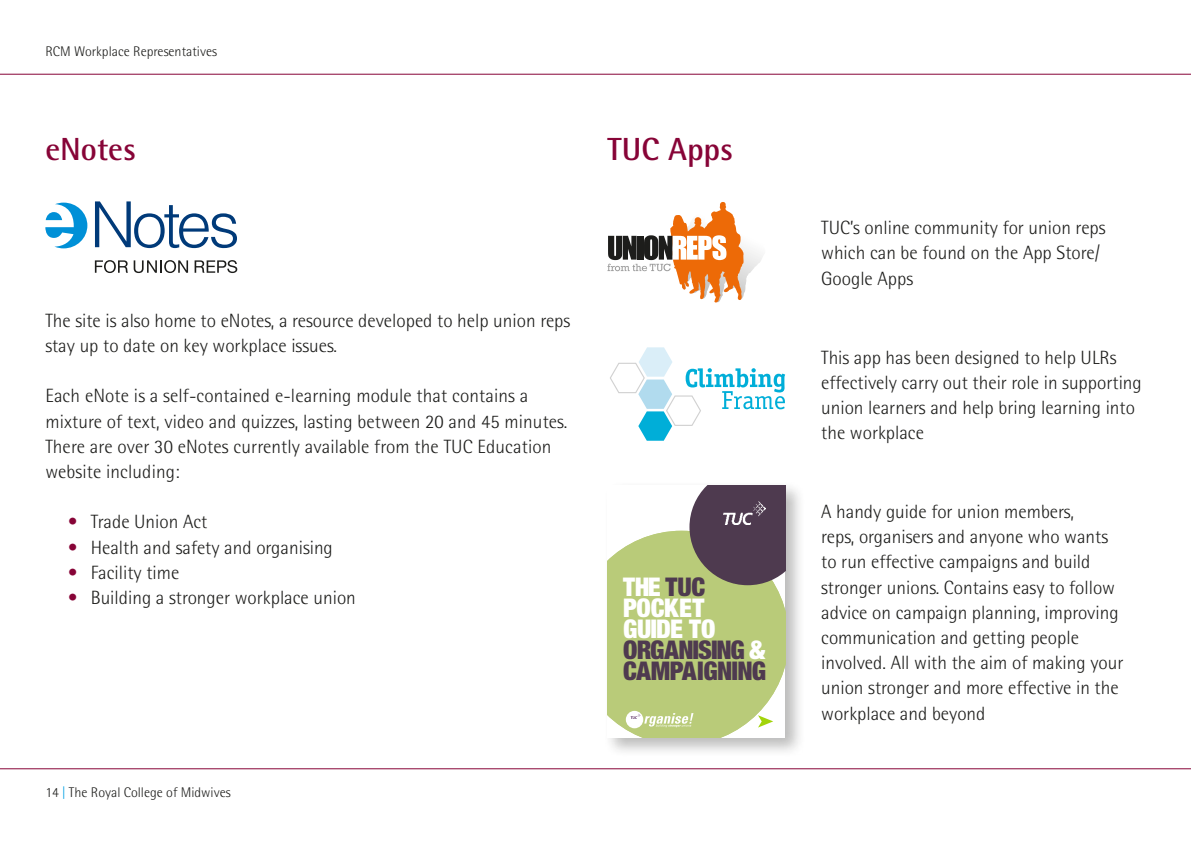
<style>
.page{position:relative;width:1191px;height:842px;background:#fff}
.page>*{position:absolute;margin:0;border:0;box-sizing:border-box;transform-origin:0 0}
.t1{font:700 32px "Rotis Semi Sans";color:#870437}
.t2{font:900 condensed 25.8px/21px "Helvetica Neue";letter-spacing:-.02em;color:#4e3a4f}
.t3{font:300 19.2px/25.2px "Rotis Semi Sans";color:#1d1d1b}
.t4{font:300 14px "Rotis Semi Sans";color:#1d1d1b}
.s1{color:#870437}
.s2{color:#009fe3}
.s3{color:#fff}
</style>
<div class="page">
<hr style="left:0;top:74px;width:1191px;height:1px;background:#870437">
<hr style="left:0;top:768px;width:1191px;height:1px;background:#870437">
<svg style="left:95px;top:260px;width:33px;height:13px"></svg>
<svg style="left:134px;top:260px;width:54px;height:13px"></svg>
<svg style="left:195px;top:260px;width:42px;height:13px"></svg>
<svg style="left:95px;top:201px;width:142px;height:47px"></svg>
<svg style="left:45px;top:203px;width:42px;height:45px"></svg>
<svg style="left:607px;top:202px;width:156px;height:101px"></svg>
<svg style="left:610px;top:347px;width:175px;height:94px"></svg>
<div style="left:603px;top:481px;width:202px;height:277px;background:#1d1d1b;opacity:.3"></div>
<svg style="left:607px;top:485px;width:178px;height:253px"></svg>
<p class="t4" style="left:45px;top:43px;width:173px">RCM Workplace Representatives</p>
<h1 class="t1" style="left:45px;top:130px;width:92px">eNotes</h1>
<h1 class="t1" style="left:607px;top:130px;width:127px">TUC Apps</h1>
<p class="t3" style="left:45px;top:308px;width:526px">The site is also home to eNotes, a resource developed to help union reps stay up to date on key workplace issues.</p>
<p class="t3" style="left:45px;top:383px;width:523px">Each eNote is a self-contained e-learning module that contains a mixture of text, video and quizzes, lasting between 20 and 45 minutes.<br>There are over 30 eNotes currently available from the TUC Education website including:</p>
<p class="t3" style="left:68px;top:509px;width:141px"><span class="s1">•</span> Trade Union Act</p>
<p class="t3" style="left:68px;top:534px;width:266px"><span class="s1">•</span> Health and safety and organising</p>
<p class="t3" style="left:68px;top:560px;width:113px"><span class="s1">•</span> Facility time</p>
<p class="t3" style="left:68px;top:585px;width:289px"><span class="s1">•</span> Building a stronger workplace union</p>
<p class="t4" style="left:45px;top:784px;width:187px">14 <span class="s2">|</span> The Royal College of Midwives</p>
<h2 class="t2" style="left:623px;top:575px;width:144px"><span class="s3">THE</span> TUC<br><span class="s3">POCKET<br>GUIDE TO<br></span>ORGANISING <span class="s3">&amp;<br></span>CAMPAIGNING</h2>
<p class="t3" style="left:821px;top:215px;width:286px">TUC’s online community for union reps which can be found on the App Store/<br>Google Apps</p>
<p class="t3" style="left:821px;top:344px;width:322px">This app has been designed to help ULRs effectively carry out their role in supporting union learners and help bring learning into the workplace</p>
<p class="t3" style="left:821px;top:499px;width:304px">A handy guide for union members,<br>reps, organisers and anyone who wants to run effective campaigns and build stronger unions. Contains easy to follow advice on campaign planning, improving communication and getting people involved. All with the aim of making your union stronger and more effective in the workplace and beyond</p>
</div>
